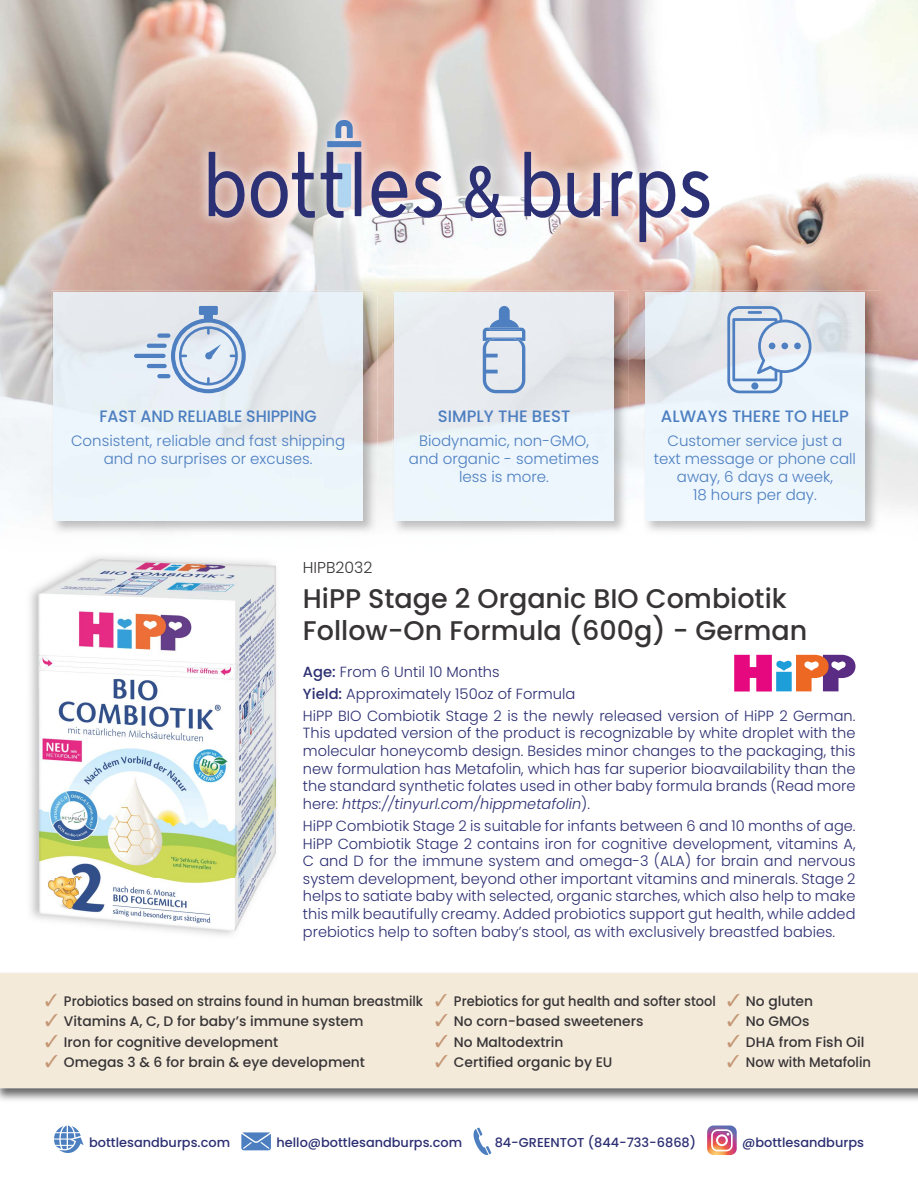
<style>
.page{position:relative;width:918px;height:1188px;background:#fff}
.page>*{position:absolute;margin:0;border:0;box-sizing:border-box;transform-origin:0 0}
.t1{font:500 27px/32.4px "Poppins";color:#373436}
.t2{font:500 16.5px "Poppins";color:#4c7ec0}
.t3{font:500 16.5px "Poppins";color:#4c7ec0;scale:.96 1}
.t4{font:300 15.75px "Poppins";color:#373436}
.t5{font:300 15px/18px "Poppins";color:#4c7ec0;text-align:center}
.t6{font:300 14.7px/17.7px "Poppins";color:#2c2f72;text-align:justify}
.t7{font:500 13.8px "Poppins";color:#373436}
.t8{font:500 13.8px "Poppins";color:#373436;scale:.94 1}
.t9{font:500 13.8px "Poppins";color:#373436;scale:.95 1}
.t10{font:500 12.9px "Poppins";color:#2c2f72}
.s1{font-weight:500}
.s2{font-style:italic}
.s3{color:#c59775}
</style>
<div class="page">
<svg style="left:707px;top:1126px;width:30px;height:29px"></svg>
<svg style="left:474px;top:1128px;width:17px;height:27px"></svg>
<svg style="left:241px;top:1132px;width:30px;height:18px"></svg>
<svg style="left:54px;top:1126px;width:30px;height:27px"></svg>
<img style="left:0;top:0;width:203px;height:308px">
<img style="left:203px;top:0;width:664px;height:126px">
<img style="left:714px;top:176px;width:153px;height:115px">
<img style="left:203px;top:253px;width:511px;height:55px">
<img style="left:0;top:308px;width:51px;height:203px">
<img style="left:377px;top:308px;width:15px;height:194px">
<img style="left:628px;top:308px;width:15px;height:161px">
<div style="left:0;top:973px;width:918px;height:115px;background:#f3eada"></div>
<img style="left:30px;top:556px;width:246px;height:379px">
<img style="left:39px;top:560px;width:236px;height:371px">
<img style="left:197px;top:109px;width:523px;height:144px">
<svg style="left:567px;top:173px;width:33px;height:47px;background:#9a8ea5"></svg>
<svg style="left:612px;top:170px;width:21px;height:46px"></svg>
<svg style="left:321px;top:120px;width:40px;height:98px;background:#9ea5be"></svg>
<svg style="left:639px;top:170px;width:70px;height:72px"></svg>
<svg style="left:209px;top:152px;width:36px;height:66px;background:#968498"></svg>
<svg style="left:524px;top:152px;width:37px;height:67px;background:#a394a9"></svg>
<svg style="left:371px;top:168px;width:72px;height:51px"></svg>
<svg style="left:464px;top:165px;width:39px;height:55px"></svg>
<svg style="left:251px;top:152px;width:64px;height:69px;background:#ae9fad"></svg>
<img style="left:51px;top:291px;width:326px;height:241px">
<img style="left:53px;top:293px;width:310px;height:228px">
<svg style="left:171px;top:306px;width:75px;height:87px;background:#bdcee5"></svg>
<div style="left:157px;top:333px;width:13px;height:5px;background:#4d7fc1;border-radius:2px"></div>
<svg style="left:147px;top:344px;width:20px;height:4px"></svg>
<hr style="left:134px;top:354px;width:32px;height:4px;background:#4d7fc1;border-radius:2px">
<hr style="left:147px;top:364px;width:20px;height:4px;background:#4d7fc1;border-radius:2px">
<hr style="left:157px;top:374px;width:13px;height:4px;background:#4d7fc1;border-radius:2px">
<img style="left:392px;top:291px;width:236px;height:241px">
<img style="left:394px;top:293px;width:220px;height:228px">
<svg style="left:483px;top:306px;width:42px;height:87px;background:#b8c9e1"></svg>
<img style="left:643px;top:291px;width:236px;height:242px">
<img style="left:645px;top:293px;width:220px;height:228px">
<svg style="left:727px;top:306px;width:84px;height:87px;background:#c6d5e7"></svg>
<svg style="left:734px;top:655px;width:121px;height:37px"></svg>
<p class="t3" style="left:99px;top:407px;width:228px">FAST AND RELIABLE SHIPPING</p>
<p class="t5" style="left:71px;top:432px;width:276px">Consistent, reliable and fast shipping and no surprises or excuses.</p>
<p class="t4" style="left:303px;top:558px;width:71px">HIPB2032</p>
<p class="t2" style="left:438px;top:407px;width:134px">SIMPLY THE BEST</p>
<p class="t5" style="left:409px;top:432px;width:192px">Biodynamic, non-GMO, and organic - sometimes less is more.</p>
<p class="t2" style="left:661px;top:407px;width:189px">ALWAYS THERE TO HELP</p>
<p class="t5" style="left:654px;top:432px;width:204px">Customer service just a text message or phone call away, 6 days a week,<br>18 hours per day.</p>
<h1 class="t1" style="left:303px;top:582px;width:506px">HiPP Stage 2 Organic BIO Combiotik<br>Follow-On Formula (600g) - German</h1>
<p class="t6" style="left:303px;top:661px;width:554px;line-height:21.9px;text-align:left"><span class="s1">Age:</span> From 6 Until 10 Months<br><span class="s1">Yield:</span> Approximately 150oz of Formula<br>HiPP BIO Combiotik Stage 2 is the newly released version of HiPP 2 German.</p>
<p class="t6" style="left:303px;top:724px;width:554px">This updated version of the product is recognizable by white droplet with the molecular honeycomb design. Besides minor changes to the packaging, this new formulation has Metafolin, which has far superior bioavailability than the the standard synthetic folates used in other baby formula brands (Read more here: <span class="s2">https://tinyurl.com/hippmetafolin</span>).</p>
<p class="t6" style="left:303px;top:817px;width:554px">HiPP Combiotik Stage 2 is suitable for infants between 6 and 10 months of age.<br>HiPP Combiotik Stage 2 contains iron for cognitive development, vitamins A, C and D for the immune system and omega-3 (ALA) for brain and nervous system development, beyond other important vitamins and minerals. Stage 2 helps to satiate baby with selected, organic starches, which also help to make this milk beautifully creamy. Added probiotics support gut health, while added prebiotics help to soften baby’s stool, as with exclusively breastfed babies.</p>
<p class="t8" style="left:45px;top:993px;width:404px"><span class="s3">✓</span> Probiotics based on strains found in human breastmilk</p>
<p class="t7" style="left:45px;top:1014px;width:320px"><span class="s3">✓</span> Vitamins A, C, D for baby’s immune system</p>
<p class="t7" style="left:45px;top:1034px;width:235px"><span class="s3">✓</span> Iron for cognitive development</p>
<p class="t7" style="left:45px;top:1054px;width:321px"><span class="s3">✓</span> Omegas 3 &amp; 6 for brain &amp; eye development</p>
<p class="t8" style="left:435px;top:993px;width:300px"><span class="s3">✓</span> Prebiotics for gut health and softer stool</p>
<p class="t7" style="left:435px;top:1014px;width:210px"><span class="s3">✓</span> No corn-based sweeteners</p>
<p class="t7" style="left:435px;top:1034px;width:130px"><span class="s3">✓</span> No Maltodextrin</p>
<p class="t7" style="left:435px;top:1054px;width:179px"><span class="s3">✓</span> Certified organic by EU</p>
<p class="t7" style="left:727px;top:993px;width:87px"><span class="s3">✓</span> No gluten</p>
<p class="t7" style="left:727px;top:1014px;width:84px"><span class="s3">✓</span> No GMOs</p>
<p class="t7" style="left:727px;top:1034px;width:139px"><span class="s3">✓</span> DHA from Fish Oil</p>
<p class="t9" style="left:727px;top:1054px;width:153px"><span class="s3">✓</span> Now with Metafolin</p>
<p class="t10" style="left:89px;top:1135px;width:142px">bottlesandburps.com</p>
<p class="t10" style="left:277px;top:1135px;width:187px">hello@bottlesandburps.com</p>
<p class="t10" style="left:495px;top:1135px;width:203px">84-GREENTOT (844-733-6868)</p>
<p class="t10" style="left:742px;top:1135px;width:123px">@bottlesandburps</p>
</div>
